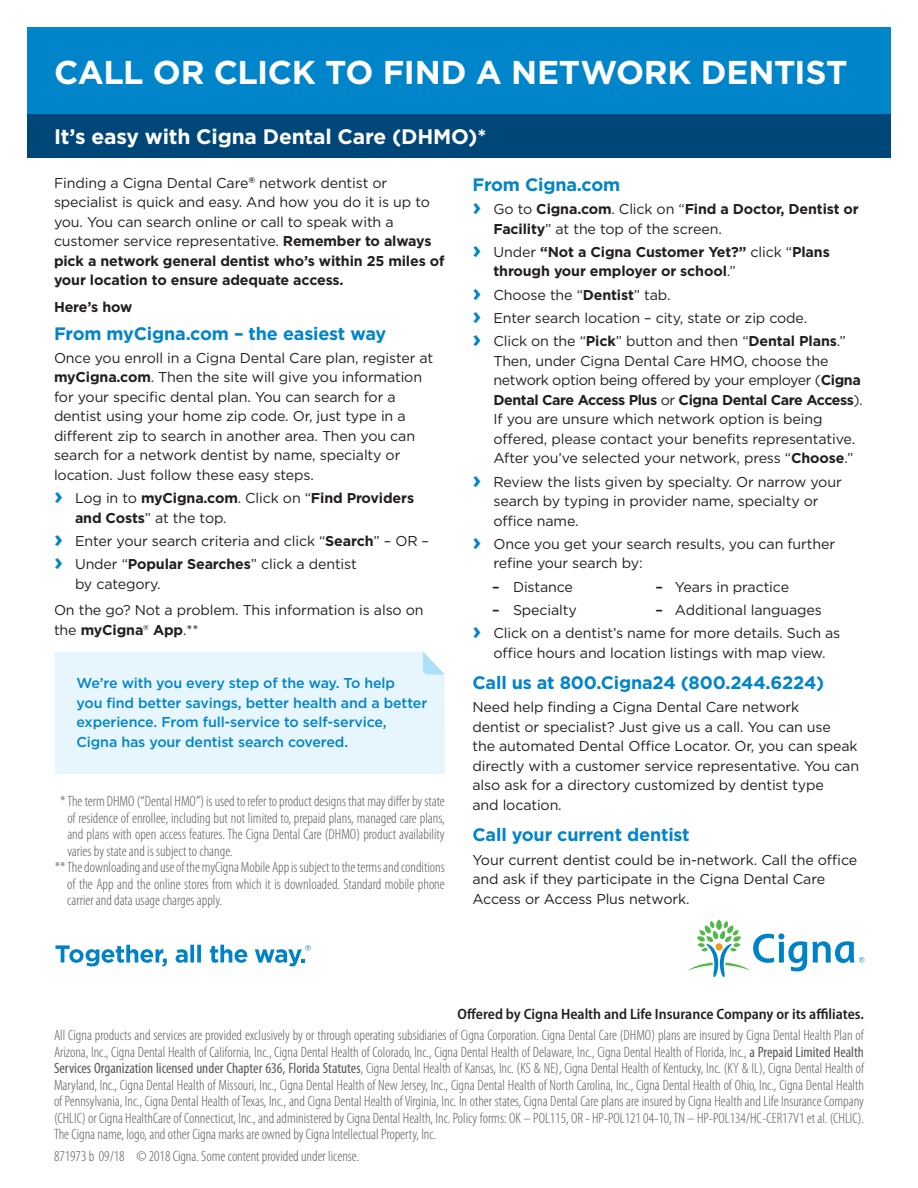
<style>
.page{position:relative;width:918px;height:1188px;background:#fff}
.page>*{position:absolute;margin:0;border:0;box-sizing:border-box;transform-origin:0 0}
.Small_headline_bold{font:700 33px "Gotham";letter-spacing:-.015em;color:#fff}
.Subheadline_bold_14{font:700 21px "Gotham";letter-spacing:-.01em;color:#fff}
.Subhead_body_bold_12{font:700 18px "Gotham";letter-spacing:-.01em;color:#0084ca}
.Legal_copy_Cat{font:300 condensed 15px/16.5px "Myriad Pro";color:#57585a;text-align:justify}
.Offered_by_legal{font:600 semi-condensed 15px "Myriad Pro";color:#231f20}
.Bullet_copy_book_9_5{font:14.25px/19.5px "Gotham";letter-spacing:-.01em;color:#231f20}
.Body_copy__book_9_5{font:14.25px/19.5px "Gotham";letter-spacing:-.01em;color:#231f20}
.Intro_body_copy_medi{font:14.25px/19.5px "Gotham";letter-spacing:-.01em;color:#231f20}
.Bullet_copy_book_9_5-2{font:700 14.25px/19.5px "Gotham";letter-spacing:-.01em;color:#231f20}
.Body_copy__book_9_5-2{font:500 14.25px/19.5px "Gotham";letter-spacing:-.01em;color:#0084ca}
.Body_copy__book_9_5-3{font:700 14.25px "Gotham";letter-spacing:-.01em;color:#231f20}
.s1{font-weight:700}
.s2{font-size:24px;color:#0084ca}
.s3{font-weight:400}
.s4{font-weight:700;font-size:24px;color:#0084ca}
.s5{font-weight:500}
</style>
<div class="page">
<div style="left:27px;top:27px;width:864px;height:128px;background:#0084ca"></div>
<div style="left:27px;top:114px;width:864px;height:44px;background:#004779"></div>
<div style="left:55px;top:652px;width:390px;height:122px;background:#e7f6fd"></div>
<svg style="left:423px;top:652px;width:22px;height:22px"></svg>
<svg style="left:55px;top:945px;width:112px;height:21px"></svg>
<svg style="left:176px;top:945px;width:25px;height:18px"></svg>
<svg style="left:210px;top:945px;width:37px;height:18px"></svg>
<svg style="left:255px;top:945px;width:56px;height:21px"></svg>
<svg style="left:688px;top:920px;width:176px;height:57px"></svg>
<p class="Small_headline_bold" style="left:54px;top:50px;width:795px">CALL OR CLICK TO FIND A NETWORK DENTIST</p>
<p class="Subheadline_bold_14" style="left:54px;top:123px;width:434px">It’s easy with Cigna Dental Care (DHMO)*</p>
<p class="Intro_body_copy_medi" style="left:54px;top:173px;width:392px">Finding a Cigna Dental Care<sup>®</sup> network dentist or specialist is quick and easy. And how you do it is up to you. You can search online or call to speak with a customer service representative. <span class="s1">Remember to always pick a network general dentist who’s within 25 miles of your location to ensure adequate access.</span></p>
<p class="Body_copy__book_9_5-3" style="left:54px;top:297px;width:80px">Here’s how</p>
<p class="Subhead_body_bold_12" style="left:54px;top:321px;width:334px">From myCigna.com – the easiest way</p>
<p class="Body_copy__book_9_5" style="left:54px;top:348px;width:381px">Once you enroll in a Cigna Dental Care plan, register at <span class="s1">myCigna.com</span>. Then the site will give you information for your specific dental plan. You can search for a dentist using your home zip code. Or, just type in a different zip to search in another area. Then you can search for a network dentist by name, specialty or location. Just follow these easy steps.</p>
<p class="Bullet_copy_book_9_5-2" style="left:75px;top:488px;width:341px;text-indent:-21px"><span class="s2">›</span> <span class="s3">Log in to</span> myCigna.com<span class="s3">. Click on “</span>Find Providers and Costs<span class="s3">” at the top.</span></p>
<p class="Bullet_copy_book_9_5" style="left:54px;top:531px;width:377px"><span class="s4">›</span> Enter your search criteria and click “<span class="s1">Search</span>” – OR –</p>
<p class="Bullet_copy_book_9_5" style="left:75px;top:554px;width:283px;text-indent:-21px"><span class="s4">›</span> Under “<span class="s1">Popular Searches</span>” click a dentist by category.</p>
<p class="Body_copy__book_9_5" style="left:54px;top:600px;width:371px">On the go? Not a problem. This information is also on the <span class="s1">myCigna</span>® <span class="s1">App</span>.**</p>
<p class="Subhead_body_bold_12" style="left:472px;top:173px;width:149px">From Cigna.com</p>
<p class="Bullet_copy_book_9_5-2" style="left:494px;top:199px;width:367px;text-indent:-21px"><span class="s2">›</span> <span class="s3">Go to</span> Cigna.com<span class="s3">. Click on “</span>Find a Doctor, Dentist or<br>Facility<span class="s3">” at the top of the screen.</span></p>
<p class="Bullet_copy_book_9_5-2" style="left:494px;top:242px;width:338px;text-indent:-21px"><span class="s2">›</span> <span class="s3">Under</span> “Not a Cigna Customer Yet?” <span class="s3">click “</span>Plans through your employer or school<span class="s3">.”</span></p>
<p class="Bullet_copy_book_9_5" style="left:472px;top:285px;width:200px"><span class="s4">›</span> Choose the “<span class="s1">Dentist</span>” tab.</p>
<p class="Bullet_copy_book_9_5" style="left:472px;top:308px;width:336px"><span class="s4">›</span> Enter search location – city, state or zip code.</p>
<p class="Bullet_copy_book_9_5" style="left:494px;top:331px;width:371px;text-indent:-21px"><span class="s4">›</span> Click on the “<span class="s1">Pick</span>” button and then “<span class="s1">Dental Plans</span>.” Then, under Cigna Dental Care HMO, choose the network option being offered by your employer (<span class="s1">Cigna Dental Care Access Plus</span> or <span class="s1">Cigna Dental Care Access</span>).<br>If you are unsure which network option is being offered, please contact your benefits representative.<br>After you’ve selected your network, press “<span class="s1">Choose</span>.”</p>
<p class="Bullet_copy_book_9_5" style="left:494px;top:471px;width:350px;text-indent:-21px"><span class="s4">›</span> Review the lists given by specialty. Or narrow your search by typing in provider name, specialty or office name.</p>
<p class="Bullet_copy_book_9_5" style="left:494px;top:534px;width:343px;text-indent:-21px"><span class="s4">›</span> Once you get your search results, you can further refine your search by:</p>
<p class="Bullet_copy_book_9_5" style="left:492px;top:576px;width:82px"><span class="s5">–</span> Distance</p>
<p class="Bullet_copy_book_9_5" style="left:656px;top:576px;width:135px"><span class="s5">–</span> Years in practice</p>
<p class="Bullet_copy_book_9_5" style="left:492px;top:600px;width:86px"><span class="s5">–</span> Specialty</p>
<p class="Bullet_copy_book_9_5" style="left:656px;top:600px;width:168px"><span class="s5">–</span> Additional languages</p>
<p class="Bullet_copy_book_9_5" style="left:472px;top:623px;width:369px;text-align:center"><span class="s4">›</span> Click on a dentist’s name for more details. Such as office hours and location listings with map view.</p>
<p class="Subhead_body_bold_12" style="left:472px;top:671px;width:353px">Call us at 800.Cigna24 (800.244.6224)</p>
<p class="Body_copy__book_9_5" style="left:472px;top:697px;width:388px">Need help finding a Cigna Dental Care network<br>dentist or specialist? Just give us a call. You can use<br>the automated Dental Office Locator. Or, you can speak directly with a customer service representative. You can also ask for a directory customized by dentist type<br>and location.</p>
<p class="Subhead_body_bold_12" style="left:472px;top:823px;width:219px">Call your current dentist</p>
<p class="Body_copy__book_9_5" style="left:472px;top:850px;width:386px">Your current dentist could be in-network. Call the office and ask if they participate in the Cigna Dental Care<br>Access or Access Plus network.</p>
<p class="Body_copy__book_9_5-2" style="left:77px;top:673px;width:352px">We’re with you every step of the way. To help<br>you find better savings, better health and a better experience. From full-service to self-service, Cigna has your dentist search covered.</p>
<p class="Legal_copy_Cat" style="left:67px;top:793px;width:379px;text-indent:-7px">* The term DHMO (“Dental HMO”) is used to refer to product designs that may differ by state of residence of enrollee, including but not limited to, prepaid plans, managed care plans, and plans with open access features. The Cigna Dental Care (DHMO) product availability varies by state and is subject to change.</p>
<p class="Legal_copy_Cat" style="left:67px;top:859px;width:379px;text-indent:-13px">** The downloading and use of the myCigna Mobile App is subject to the terms and conditions of the App and the online stores from which it is downloaded. Standard mobile phone carrier and data usage charges apply.</p>
<p class="Offered_by_legal" style="left:458px;top:1005px;width:408px">Offered by Cigna Health and Life Insurance Company or its affiliates.</p>
<p class="Legal_copy_Cat" style="left:54px;top:1027px;width:812px">All Cigna products and services are provided exclusively by or through operating subsidiaries of Cigna Corporation. Cigna Dental Care (DHMO) plans are insured by Cigna Dental Health Plan of Arizona, Inc., Cigna Dental Health of California, Inc., Cigna Dental Health of Colorado, Inc., Cigna Dental Health of Delaware, Inc., Cigna Dental Health of Florida, Inc., <span class="s3">a Prepaid Limited Health Services Organization licensed under Chapter 636, Florida Statutes</span>, Cigna Dental Health of Kansas, Inc. (KS &amp; NE), Cigna Dental Health of Kentucky, Inc. (KY &amp; IL), Cigna Dental Health of Maryland, Inc., Cigna Dental Health of Missouri, Inc., Cigna Dental Health of New Jersey, Inc., Cigna Dental Health of North Carolina, Inc., Cigna Dental Health of Ohio, Inc., Cigna Dental Health of Pennsylvania, Inc., Cigna Dental Health of Texas, Inc., and Cigna Dental Health of Virginia, Inc. In other states, Cigna Dental Care plans are insured by Cigna Health and Life Insurance Company (CHLIC) or Cigna HealthCare of Connecticut, Inc., and administered by Cigna Dental Health, Inc. Policy forms: OK – POL115, OR - HP-POL121 04-10, TN – HP-POL134/HC-CER17V1 et al. (CHLIC).<br>The Cigna name, logo, and other Cigna marks are owned by Cigna Intellectual Property, Inc.</p>
<p class="Legal_copy_Cat" style="left:54px;top:1148px;width:307px">871973 b 09/18 © 2018 Cigna. Some content provided under license.</p>
</div>
